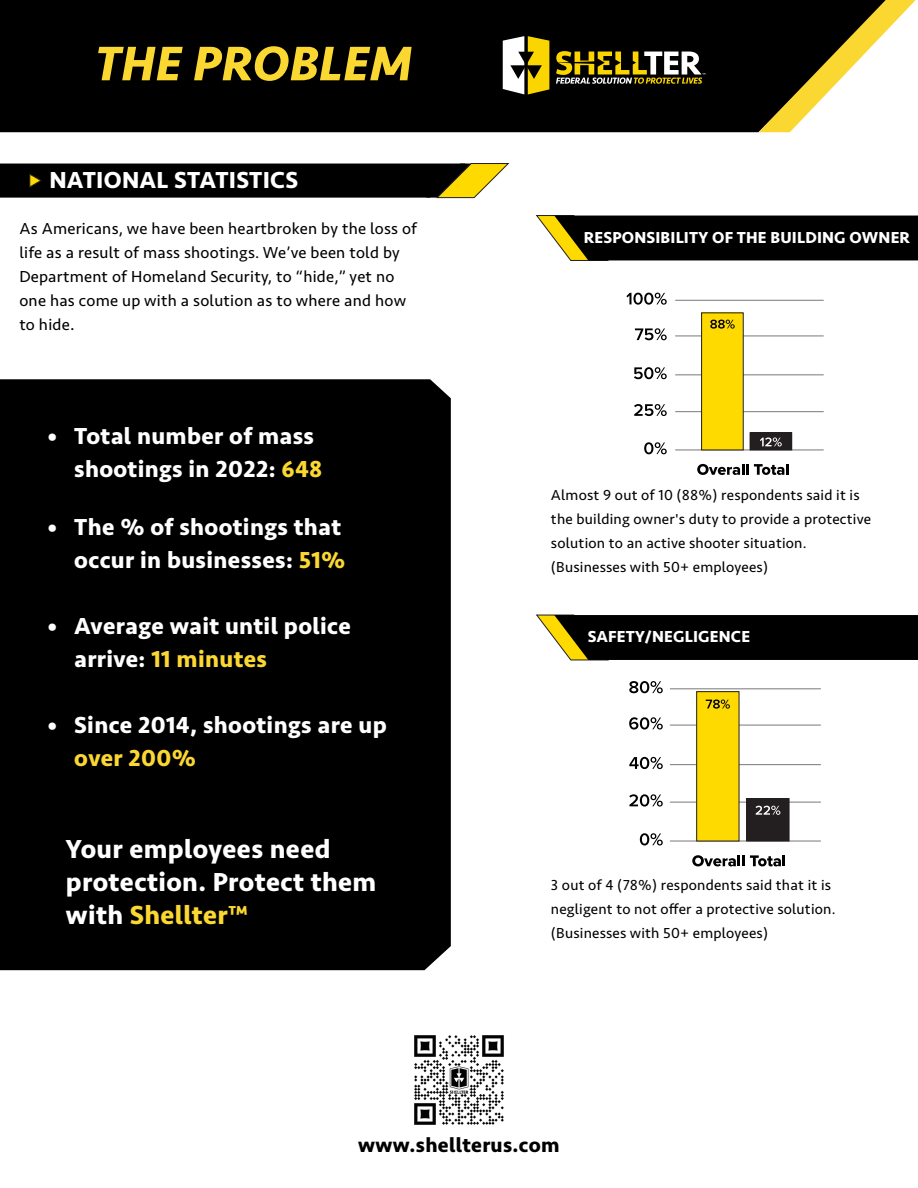
<style>
.page{position:relative;width:918px;height:1188px;background:#fff}
.page>*{position:absolute;margin:0;border:0;box-sizing:border-box;transform-origin:0 0}
.t1{font:italic 700 50.25px "Seravek Basic";letter-spacing:.01em;color:#fbd731}
.t2{font:700 27px/33px "Seravek Basic";letter-spacing:.015em;color:#fff}
.t3{font:700 24px/33px "Seravek Basic";letter-spacing:.015em;color:#fff}
.t4{font:700 24px "Seravek Basic";color:#fbd731}
.t5{font:700 21px "Seravek Basic";letter-spacing:.015em;color:#000}
.t6{font:16.5px/24px "Seravek Basic";letter-spacing:.015em;color:#000}
.t7{font:700 16.5px "Seravek Basic";letter-spacing:.01em;color:#fff}
.t8{font:15px/24px "Seravek Basic";letter-spacing:.015em;color:#000}
.s1{font-size:18px}
.s2{color:#fbd731}
</style>
<div class="page">
<div style="left:0;top:0;width:758px;height:132px;background:#000"></div>
<svg style="left:758px;top:0;width:158px;height:132px"></svg>
<svg style="left:0;top:163px;width:509px;height:35px;background:#201d0e"></svg>
<svg style="left:536px;top:215px;width:382px;height:46px;background:#1b1a11"></svg>
<svg style="left:536px;top:615px;width:382px;height:45px;background:#17150c"></svg>
<div style="left:0;top:379px;width:451px;height:591px;background:#000"></div>
<img style="left:414px;top:1035px;width:90px;height:90px">
<svg style="left:644px;top:442px;width:23px;height:12px"></svg>
<svg style="left:634px;top:404px;width:33px;height:12px"></svg>
<svg style="left:634px;top:367px;width:33px;height:12px"></svg>
<svg style="left:635px;top:328px;width:32px;height:12px"></svg>
<svg style="left:626px;top:293px;width:41px;height:12px"></svg>
<hr style="left:675px;top:450px;width:149px;height:1px;background:#231f20">
<hr style="left:675px;top:411px;width:149px;height:1px;background:#231f20">
<hr style="left:675px;top:374px;width:149px;height:1px;background:#231f20">
<hr style="left:675px;top:336px;width:149px;height:1px;background:#231f20">
<hr style="left:675px;top:300px;width:149px;height:1px;background:#231f20">
<div style="left:702px;top:313px;width:41px;height:137px;background:#feda00"></div>
<div style="left:750px;top:433px;width:42px;height:17px;background:#231f20"></div>
<svg style="left:710px;top:320px;width:25px;height:9px"></svg>
<svg style="left:760px;top:437px;width:22px;height:9px"></svg>
<svg style="left:697px;top:464px;width:92px;height:11px"></svg>
<svg style="left:640px;top:833px;width:23px;height:12px"></svg>
<svg style="left:629px;top:794px;width:34px;height:13px"></svg>
<svg style="left:629px;top:757px;width:34px;height:12px"></svg>
<svg style="left:629px;top:717px;width:34px;height:13px"></svg>
<svg style="left:629px;top:681px;width:34px;height:12px"></svg>
<hr style="left:670px;top:841px;width:151px;height:1px;background:#231f20">
<hr style="left:670px;top:802px;width:151px;height:1px;background:#231f20">
<hr style="left:670px;top:764px;width:151px;height:1px;background:#231f20">
<hr style="left:670px;top:725px;width:151px;height:1px;background:#231f20">
<hr style="left:670px;top:688px;width:151px;height:1px;background:#231f20">
<div style="left:697px;top:692px;width:42px;height:149px;background:#feda00"></div>
<div style="left:747px;top:799px;width:42px;height:42px;background:#231f20"></div>
<div style="left:747px;top:798px;width:42px;height:43px;border:1px solid #231f20"></div>
<svg style="left:706px;top:699px;width:24px;height:10px"></svg>
<svg style="left:756px;top:806px;width:24px;height:9px"></svg>
<svg style="left:692px;top:855px;width:52px;height:11px"></svg>
<svg style="left:750px;top:855px;width:35px;height:11px"></svg>
<svg style="left:499px;top:31px;width:210px;height:68px;background:#4a4423"></svg>
<h1 class="t1" style="left:95px;top:32px;width:319px">THE PROBLEM</h1>
<h3 class="t3" style="left:49px;top:163px;width:250px">NATIONAL STATISTICS</h3>
<p class="t6" style="left:19px;top:217px;width:399px">As Americans, we have been heartbroken by the loss of life as a result of mass shootings. We’ve been told by Department of Homeland Security, to “hide,” yet no one has come up with a solution as to where and how to hide<span class="s1">.</span></p>
<h3 class="t3" style="left:74px;top:419px;width:250px;text-indent:-27px">• Total number of mass shootings in 2022: <span class="s2">648</span></h3>
<h3 class="t3" style="left:47px;top:510px;width:300px;text-align:right">• The % of shootings that occur in businesses: <span class="s2">51%</span></h3>
<h3 class="t3" style="left:74px;top:609px;width:278px;text-indent:-27px">• Average wait until police arrive: <span class="s2">11 minutes</span></h3>
<h3 class="t3" style="left:47px;top:708px;width:341px">• Since 2014, shootings are up</h3>
<h3 class="t4" style="left:74px;top:744px;width:123px">over 200%</h3>
<h2 class="t2" style="left:66px;top:832px;width:312px">Your employees need protection. Protect them with <span class="s2">Shellter™</span></h2>
<p class="t7" style="left:584px;top:227px;width:328px">RESPONSIBILITY OF THE BUILDING OWNER</p>
<p class="t8" style="left:551px;top:483px;width:322px">Almost 9 out of 10 (88%) respondents said it is the building owner's duty to provide a protective solution to an active shooter situation. (Businesses with 50+ employees)</p>
<p class="t7" style="left:588px;top:627px;width:164px">SAFETY/NEGLIGENCE</p>
<p class="t8" style="left:551px;top:873px;width:286px">3 out of 4 (78%) respondents said that it is negligent to not o-er a protective solution. (Businesses with 50+ employees)</p>
<h3 class="t5" style="left:358px;top:1132px;width:203px">www.shellterus.com</h3>
</div>
